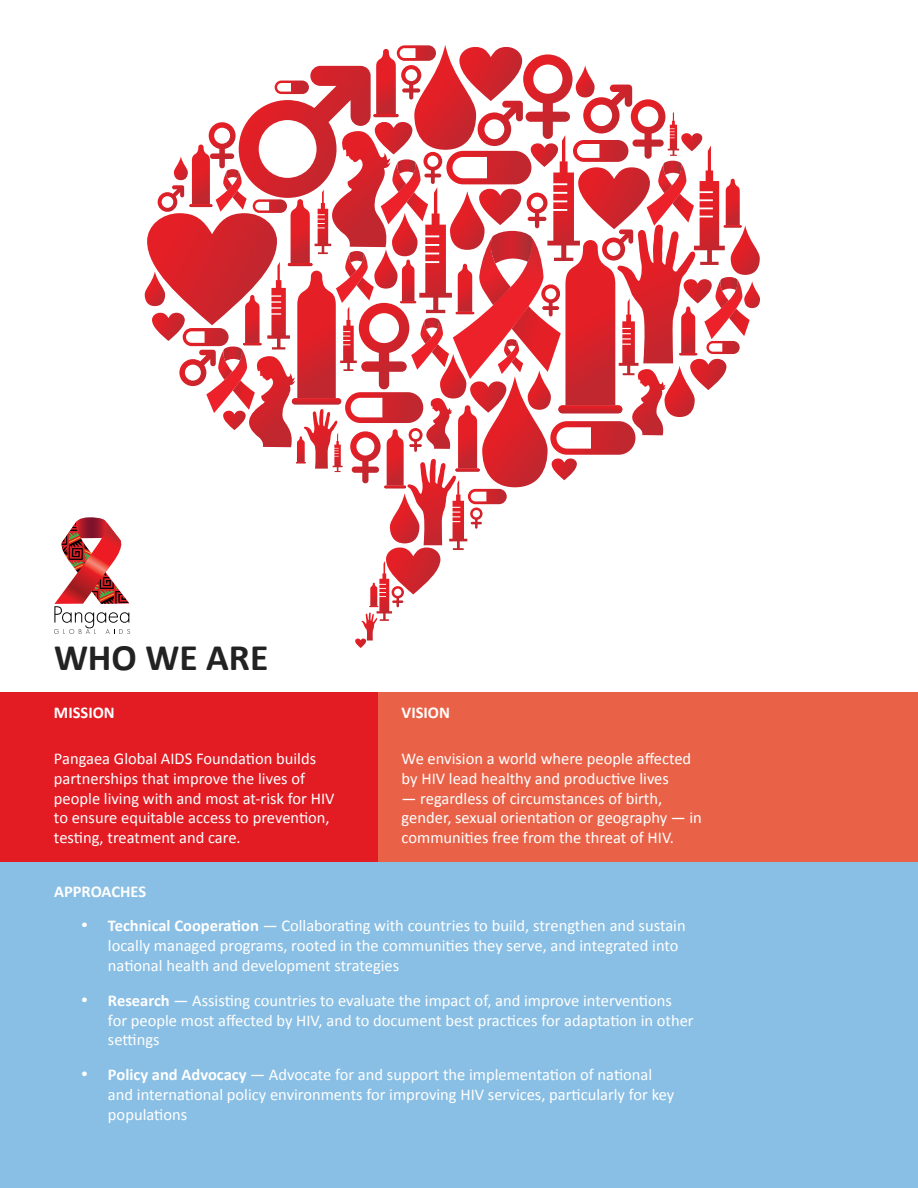
<style>
.page{position:relative;width:918px;height:1188px;background:#fff}
.page>*{position:absolute;margin:0;border:0;box-sizing:border-box;transform-origin:0 0}
.t1{font:700 37.5px "Calibri";color:#222}
.t2{font:16.5px/19.8px "Calibri";color:#fff}
.t3{font:700 16.5px "Calibri";color:#fff}
.s1{font-weight:700}
</style>
<div class="page">
<div style="left:0;top:859px;width:918px;height:329px;background:#89bfe4"></div>
<div style="left:0;top:692px;width:378px;height:170px;background:#e31b23"></div>
<div style="left:378px;top:692px;width:540px;height:170px;background:#e96248"></div>
<svg style="left:145px;top:45px;width:615px;height:603px"></svg>
<svg style="left:54px;top:517px;width:76px;height:117px"></svg>
<h1 class="t1" style="left:54px;top:634px;width:216px">WHO WE ARE</h1>
<p class="t3" style="left:54px;top:702px;width:62px">MISSION</p>
<p class="t2" style="left:54px;top:748px;width:282px">Pangaea Global AIDS Foundation builds partnerships that improve the lives of people living with and most at-risk for HIV to ensure equitable access to prevention, testing, treatment and care.</p>
<p class="t3" style="left:402px;top:702px;width:50px">VISION</p>
<p class="t2" style="left:402px;top:748px;width:291px">We envision a world where people affected by HIV lead healthy and productive lives</p>
<p class="t2" style="left:402px;top:787px;width:302px">— regardless of circumstances of birth, gender, sexual orientation or geography — in communities free from the threat of HIV.</p>
<p class="t3" style="left:54px;top:881px;width:94px">APPROACHES</p>
<p class="t2" style="left:108px;top:915px;width:579px;text-indent:-27px">• <span class="s1">Technical Cooperation</span> — Collaborating with countries to build, strengthen and sustain locally managed programs, rooted in the communities they serve, and integrated into national health and development strategies</p>
<p class="t2" style="left:108px;top:990px;width:587px;text-indent:-27px">• <span class="s1">Research</span> — Assisting countries to evaluate the impact of, and improve interventions for people most affected by HIV, and to document best practices for adaptation in other settings</p>
<p class="t2" style="left:108px;top:1064px;width:568px;text-indent:-27px">• <span class="s1">Policy and Advocacy</span> — Advocate for and support the implementation of national and international policy environments for improving HIV services, particularly for key populations</p>
</div>
